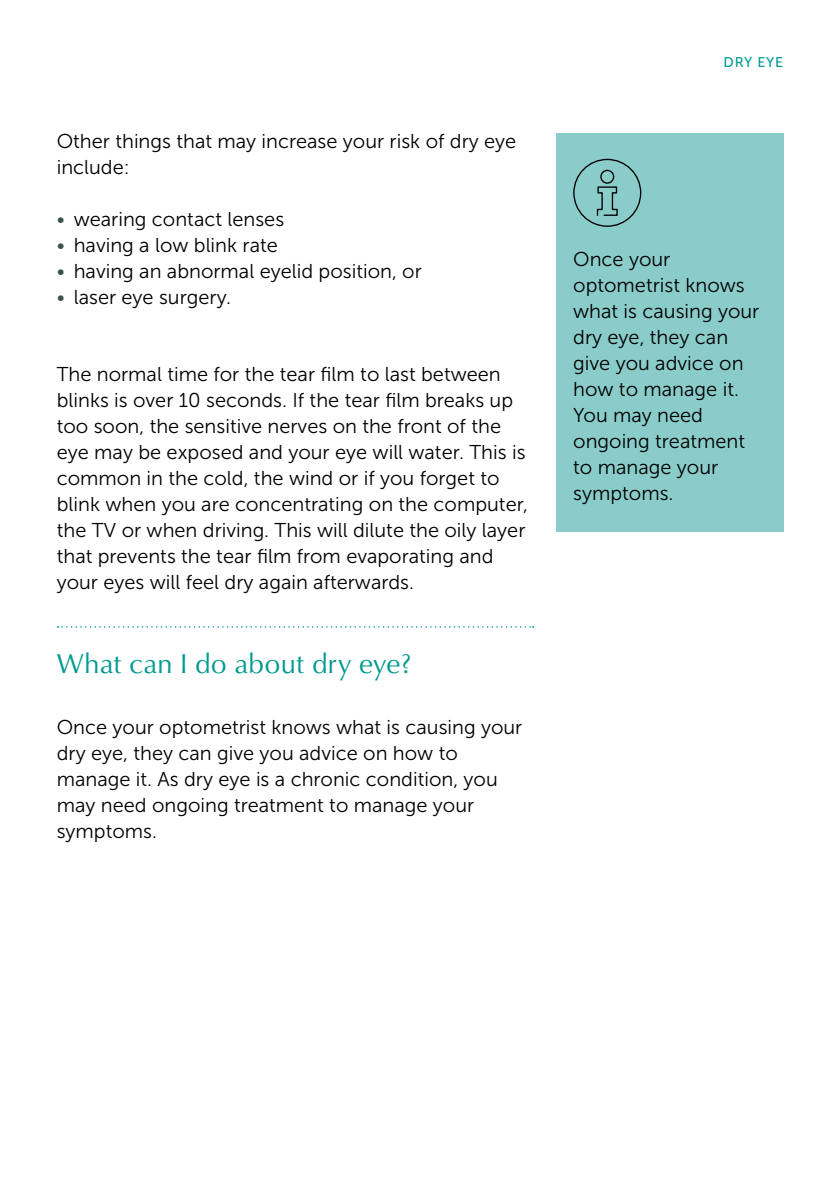
<style>
.page{position:relative;width:840px;height:1191px;background:#fff}
.page>*{position:absolute;margin:0;border:0;box-sizing:border-box;transform-origin:0 0}
.t1{font:28px "Classico URW";letter-spacing:.01em;color:#009a91}
.t2{font:20px/26px "Museo Sans 300";color:#000}
.t3{font:14px "Museo Sans 500";letter-spacing:.05em;color:#009a91}
.s1{color:#3a5249}
</style>
<div class="page">
<svg style="left:57px;top:626px;width:476px;height:1px"></svg>
<div style="left:556px;top:133px;width:226px;height:398px;background:#89ccc9"></div>
<svg style="left:573px;top:159px;width:68px;height:68px"></svg>
<p class="t2" style="left:57px;top:128px;width:461px">Other things that may increase your risk of dry eye include:</p>
<p class="t2" style="left:57px;top:206px;width:229px"><span class="s1">•</span> wearing contact lenses</p>
<p class="t2" style="left:57px;top:232px;width:222px"><span class="s1">•</span> having a low blink rate</p>
<p class="t2" style="left:57px;top:258px;width:366px"><span class="s1">•</span> having an abnormal eyelid position, or</p>
<p class="t2" style="left:57px;top:284px;width:176px"><span class="s1">•</span> laser eye surgery.</p>
<p class="t2" style="left:57px;top:362px;width:472px">The normal time for the tear film to last between blinks is over 10 seconds. If the tear film breaks up too soon, the sensitive nerves on the front of the eye may be exposed and your eye will water. This is common in the cold, the wind or if you forget to blink when you are concentrating on the computer, the TV or when driving. This will dilute the oily layer that prevents the tear film from evaporating and your eyes will feel dry again afterwards.</p>
<h1 class="t1" style="left:57px;top:643px;width:356px">What can I do about dry eye?</h1>
<p class="t2" style="left:57px;top:714px;width:467px">Once your optometrist knows what is causing your dry eye, they can give you advice on how to manage it. As dry eye is a chronic condition, you may need ongoing treatment to manage your symptoms.</p>
<p class="t3" style="left:723px;top:55px;width:61px">DRY EYE</p>
<p class="t2" style="left:573px;top:246px;width:188px">Once your optometrist knows what is causing your dry eye, they can give you advice on how to manage it.<br>You may need ongoing treatment to manage your symptoms.</p>
</div>
